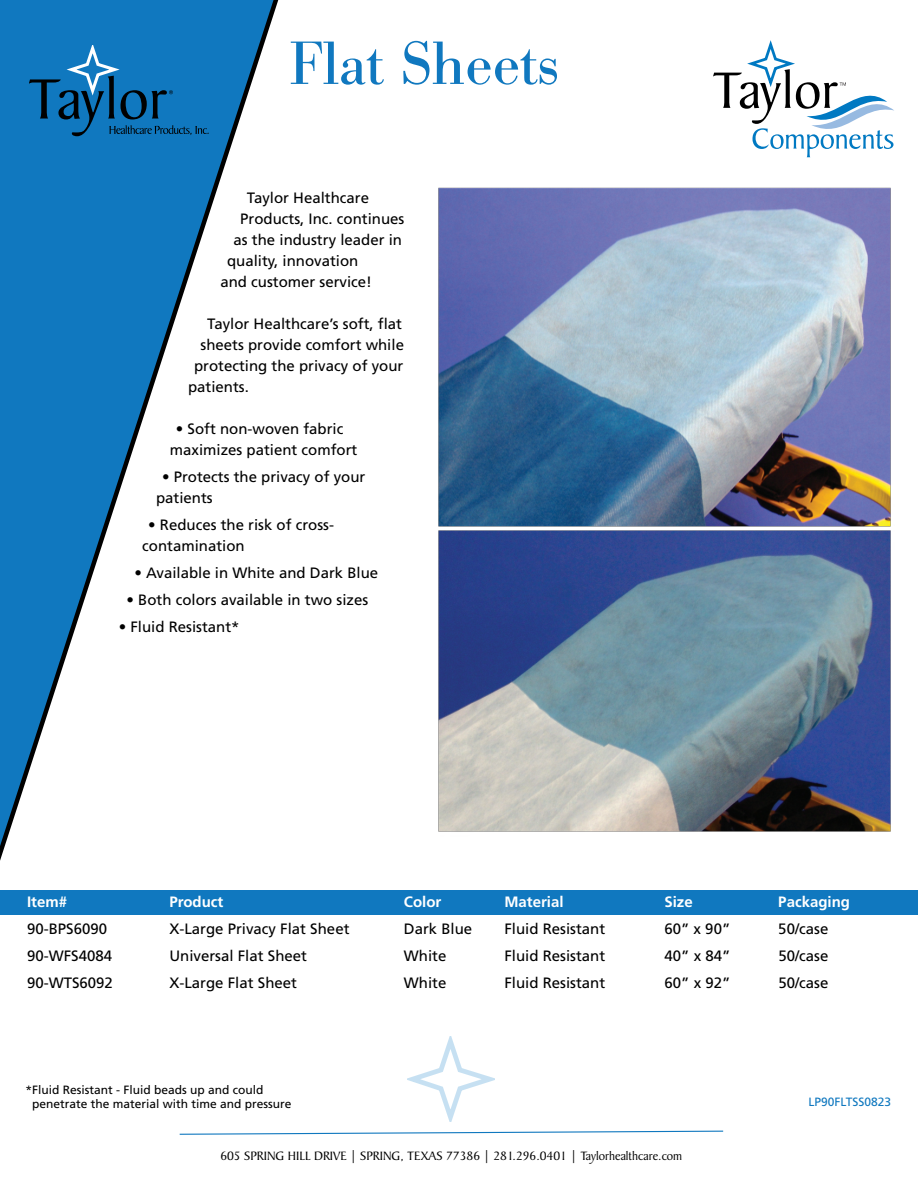
<style>
.page{position:relative;width:918px;height:1188px;background:#fff}
.page>*{position:absolute;margin:0;border:0;box-sizing:border-box;transform-origin:0 0}
.t1{font:60px "B Bodoni";color:#1078bf}
.t2{font:15px "Frutiger";color:#000}
.t3{font:700 15px "Frutiger";color:#fff}
.t4{font:13.05px "Baker Signet BT";color:#000}
.t5{font:12px "Frutiger";color:#000}
.t6{font:12px "Frutiger";color:#1078bf}
</style>
<div class="page">
<img style="left:438px;top:187px;width:453px;height:645px">
<div style="left:0;top:890px;width:918px;height:25px;background:#1078bf"></div>
<div style="left:0;top:0;width:28px;height:861px;background:#1078bf"></div>
<svg style="left:408px;top:1037px;width:86px;height:85px"></svg>
<svg style="left:179px;top:1130px;width:545px;height:5px"></svg>
<svg style="left:28px;top:0;width:251px;height:774px"></svg>
<svg style="left:713px;top:41px;width:181px;height:116px"></svg>
<p class="t1" style="left:289px;top:41px;width:271px">Flat Sheets</p>
<p class="t2" style="left:247px;top:192px;width:124px">Taylor Healthcare</p>
<p class="t2" style="left:240px;top:213px;width:166px">Products, Inc. continues</p>
<p class="t2" style="left:234px;top:234px;width:170px">as the industry leader in</p>
<p class="t2" style="left:227px;top:255px;width:133px">quality, innovation</p>
<p class="t2" style="left:220px;top:276px;width:153px">and customer service!</p>
<p class="t2" style="left:207px;top:318px;width:196px">Taylor Healthcare’s soft, flat</p>
<p class="t2" style="left:201px;top:339px;width:205px">sheets provide comfort while</p>
<p class="t2" style="left:194px;top:360px;width:211px">protecting the privacy of your</p>
<p class="t2" style="left:188px;top:381px;width:62px">patients.</p>
<p class="t2" style="left:176px;top:423px;width:169px">• Soft non-woven fabric</p>
<p class="t2" style="left:170px;top:444px;width:189px">maximizes patient comfort</p>
<p class="t2" style="left:162px;top:471px;width:205px">• Protects the privacy of your</p>
<p class="t2" style="left:156px;top:492px;width:58px">patients</p>
<p class="t2" style="left:148px;top:519px;width:187px">• Reduces the risk of cross-</p>
<p class="t2" style="left:142px;top:540px;width:104px">contamination</p>
<p class="t2" style="left:134px;top:567px;width:245px">• Available in White and Dark Blue</p>
<p class="t2" style="left:127px;top:594px;width:243px">• Both colors available in two sizes</p>
<p class="t2" style="left:119px;top:621px;width:122px">• Fluid Resistant*</p>
<p class="t3" style="left:27px;top:896px;width:42px">Item#</p>
<p class="t3" style="left:169px;top:896px;width:55px">Product</p>
<p class="t3" style="left:404px;top:896px;width:39px">Color</p>
<p class="t3" style="left:504px;top:896px;width:61px">Material</p>
<p class="t3" style="left:664px;top:896px;width:30px">Size</p>
<p class="t3" style="left:778px;top:896px;width:73px">Packaging</p>
<p class="t2" style="left:27px;top:923px;width:82px">90-BPS6090</p>
<p class="t2" style="left:169px;top:923px;width:182px">X-Large Privacy Flat Sheet</p>
<p class="t2" style="left:404px;top:923px;width:70px">Dark Blue</p>
<p class="t2" style="left:504px;top:923px;width:102px">Fluid Resistant</p>
<p class="t2" style="left:664px;top:923px;width:67px">60” x 90”</p>
<p class="t2" style="left:778px;top:923px;width:52px">50/case</p>
<p class="t2" style="left:27px;top:950px;width:87px">90-WFS4084</p>
<p class="t2" style="left:169px;top:950px;width:139px">Universal Flat Sheet</p>
<p class="t2" style="left:404px;top:950px;width:44px">White</p>
<p class="t2" style="left:504px;top:950px;width:102px">Fluid Resistant</p>
<p class="t2" style="left:664px;top:950px;width:67px">40” x 84”</p>
<p class="t2" style="left:778px;top:950px;width:52px">50/case</p>
<p class="t2" style="left:27px;top:977px;width:87px">90-WTS6092</p>
<p class="t2" style="left:169px;top:977px;width:129px">X-Large Flat Sheet</p>
<p class="t2" style="left:404px;top:977px;width:44px">White</p>
<p class="t2" style="left:504px;top:977px;width:102px">Fluid Resistant</p>
<p class="t2" style="left:664px;top:977px;width:67px">60” x 92”</p>
<p class="t2" style="left:778px;top:977px;width:52px">50/case</p>
<p class="t5" style="left:26px;top:1085px;width:240px">*Fluid Resistant - Fluid beads up and could</p>
<p class="t5" style="left:32px;top:1099px;width:261px">penetrate the material with time and pressure</p>
<p class="t6" style="left:809px;top:1097px;width:84px">LP90FLTSS0823</p>
<p class="t4" style="left:220px;top:1151px;width:463px">605 SPRING HILL DRIVE | SPRING, TEXAS 77386 | 281.296.0401 | Taylorhealthcare.com</p>
</div>
